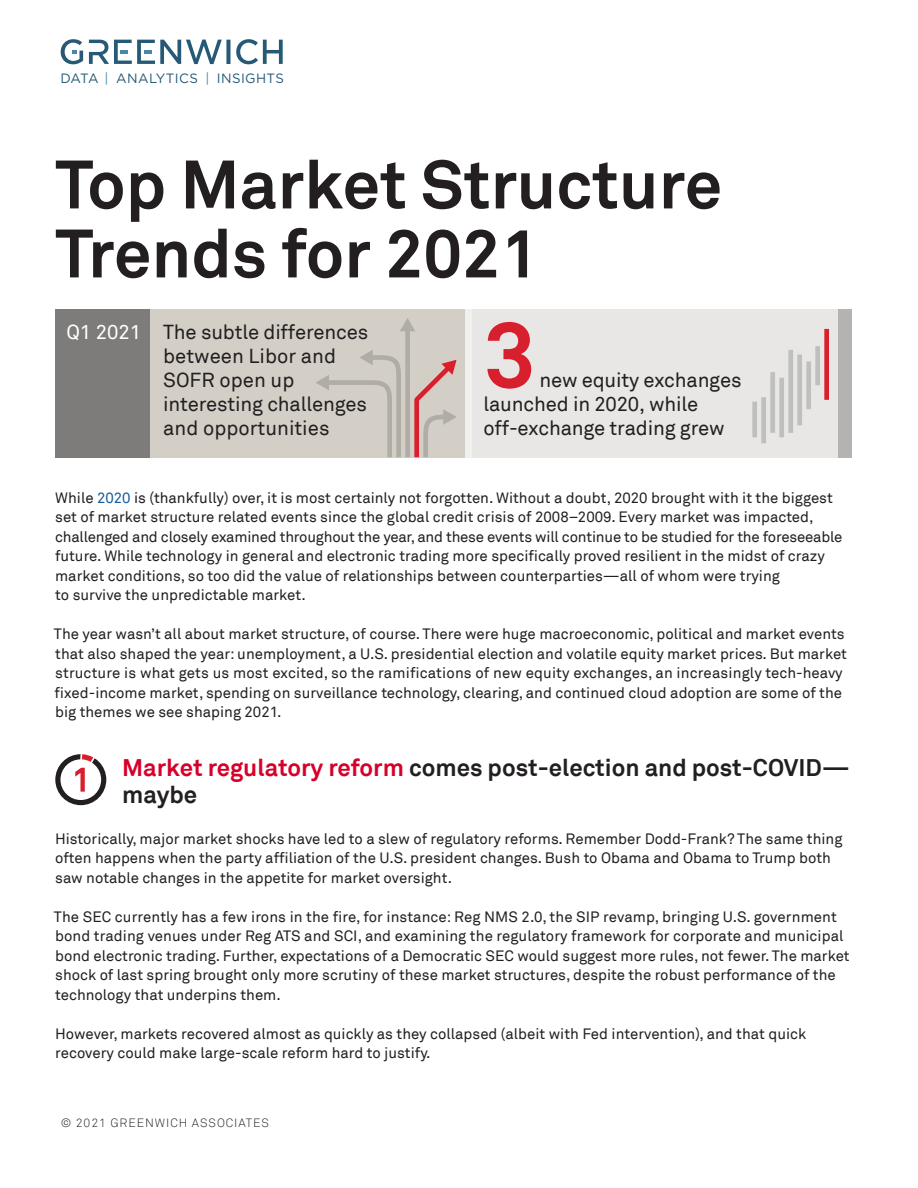
<style>
.page{position:relative;width:918px;height:1188px;background:#fff}
.page>*{position:absolute;margin:0;border:0;box-sizing:border-box;transform-origin:0 0}
.t1{font:700 92.4px "Akkurat Pro";color:#d81f2d}
.text_cover_-_headlin{font:700 67.5px/69px "Akkurat Pro";color:#231f20}
.t2{font:500 34.8px "Gotham";color:#255975;scale:.93 1}
.headline_3{font:700 24px/27.8px "Akkurat Pro";color:#231f20}
.t3{font:20.25px/24px "Akkurat Pro";letter-spacing:-.01em;color:#231f20}
.t4{font:20.25px "Akkurat Pro";color:#fff}
.headline_3-2{font:15px/19.5px "Akkurat Pro";color:#231f20}
.t5{font:13.5px "Gotham";letter-spacing:.03em;color:#255975}
.credits___disclaimer{font:12px "Akkurat Light Pro";letter-spacing:.08em;color:#231f20}
.s1{color:#4787ab}
.s2{color:#175d9e}
.s3{color:#d6002a}
</style>
<div class="page">
<div style="left:55px;top:754px;width:51px;height:51px;border:5px solid #231f20;border-radius:50%"></div>
<svg style="left:75px;top:754px;width:20px;height:38px"></svg>
<div style="left:66px;top:309px;width:407px;height:148px;background:#d4cfc6"></div>
<div style="left:468px;top:309px;width:377px;height:148px;background:#e8e7e5"></div>
<div style="left:838px;top:309px;width:14px;height:148px;background:#b5b2b2"></div>
<div style="left:465px;top:309px;width:6px;height:148px;background:#f0f1ef"></div>
<div style="left:55px;top:309px;width:95px;height:148px;background:#7e7b7b"></div>
<div style="left:405px;top:328px;width:5px;height:129px;background:#b0ada6"></div>
<svg style="left:400px;top:318px;width:15px;height:13px"></svg>
<svg style="left:315px;top:350px;width:88px;height:108px"></svg>
<svg style="left:412px;top:360px;width:45px;height:98px"></svg>
<div style="left:761px;top:397px;width:5px;height:46px;background:#bfbfbe"></div>
<div style="left:770px;top:372px;width:5px;height:61px;background:#bfbfbe"></div>
<div style="left:752px;top:402px;width:5px;height:35px;background:#bfbfbe"></div>
<div style="left:779px;top:378px;width:5px;height:59px;background:#bfbfbe"></div>
<div style="left:797px;top:354px;width:5px;height:71px;background:#bfbfbe"></div>
<div style="left:788px;top:350px;width:5px;height:83px;background:#bfbfbe"></div>
<div style="left:806px;top:361px;width:5px;height:48px;background:#bfbfbe"></div>
<div style="left:815px;top:346px;width:5px;height:39px;background:#bfbfbe"></div>
<div style="left:824px;top:329px;width:5px;height:71px;background:#d81f2d"></div>
<svg style="left:236px;top:39px;width:47px;height:25px"></svg>
<svg style="left:61px;top:39px;width:22px;height:25px"></svg>
<svg style="left:89px;top:40px;width:133px;height:24px"></svg>
<p class="t2" style="left:223px;top:29px;width:13px">I</p>
<p class="t5" style="left:60px;top:70px;width:225px">DATA <span class="s1">|</span> ANALYTICS <span class="s1">|</span> INSIGHTS</p>
<p class="text_cover_-_headlin" style="left:55px;top:151px;width:668px">Top Market Structure<br>Trends for 2021</p>
<p class="t4" style="left:66px;top:321px;width:76px">Q1 2021</p>
<p class="t3" style="left:163px;top:321px;width:207px">The subtle differences between Libor and<br>SOFR open up interesting challenges and opportunities</p>
<p class="t1" style="left:483px;top:297px;width:54px">3</p>
<p class="t3" style="left:483px;top:369px;width:260px;text-indent:56px">new equity exchanges launched in 2020, while off-exchange trading grew</p>
<p class="headline_3-2" style="left:55px;top:488px;width:789px">While <span class="s2">2020</span> is (thankfully) over, it is most certainly not forgotten. Without a doubt, 2020 brought with it the biggest set of market structure related events since the global credit crisis of 2008–2009. Every market was impacted, challenged and closely examined throughout the year, and these events will continue to be studied for the foreseeable future. While technology in general and electronic trading more specifically proved resilient in the midst of crazy market conditions, so too did the value of relationships between counterparties—all of whom were trying<br>to survive the unpredictable market.</p>
<p class="headline_3-2" style="left:54px;top:624px;width:795px">The year wasn’t all about market structure, of course. There were huge macroeconomic, political and market events that also shaped the year: unemployment, a U.S. presidential election and volatile equity market prices. But market structure is what gets us most excited, so the ramifications of new equity exchanges, an increasingly tech-heavy fixed-income market, spending on surveillance technology, clearing, and continued cloud adoption are some of the big themes we see shaping 2021.</p>
<p class="headline_3" style="left:122px;top:753px;width:729px"><span class="s3">Market regulatory reform</span> comes post-election and post-COVID— maybe</p>
<p class="headline_3-2" style="left:55px;top:829px;width:789px">Historically, major market shocks have led to a slew of regulatory reforms. Remember Dodd-Frank? The same thing often happens when the party affiliation of the U.S. president changes. Bush to Obama and Obama to Trump both saw notable changes in the appetite for market oversight.</p>
<p class="headline_3-2" style="left:54px;top:907px;width:797px">The SEC currently has a few irons in the fire, for instance: Reg NMS 2.0, the SIP revamp, bringing U.S. government bond trading venues under Reg ATS and SCI, and examining the regulatory framework for corporate and municipal bond electronic trading. Further, expectations of a Democratic SEC would suggest more rules, not fewer. The market shock of last spring brought only more scrutiny of these market structures, despite the robust performance of the technology that underpins them.</p>
<p class="headline_3-2" style="left:55px;top:1024px;width:753px">However, markets recovered almost as quickly as they collapsed (albeit with Fed intervention), and that quick recovery could make large-scale reform hard to justify.</p>
<p class="credits___disclaimer" style="left:61px;top:1116px;width:210px">© 2021 GREENWICH ASSOCIATES</p>
</div>
